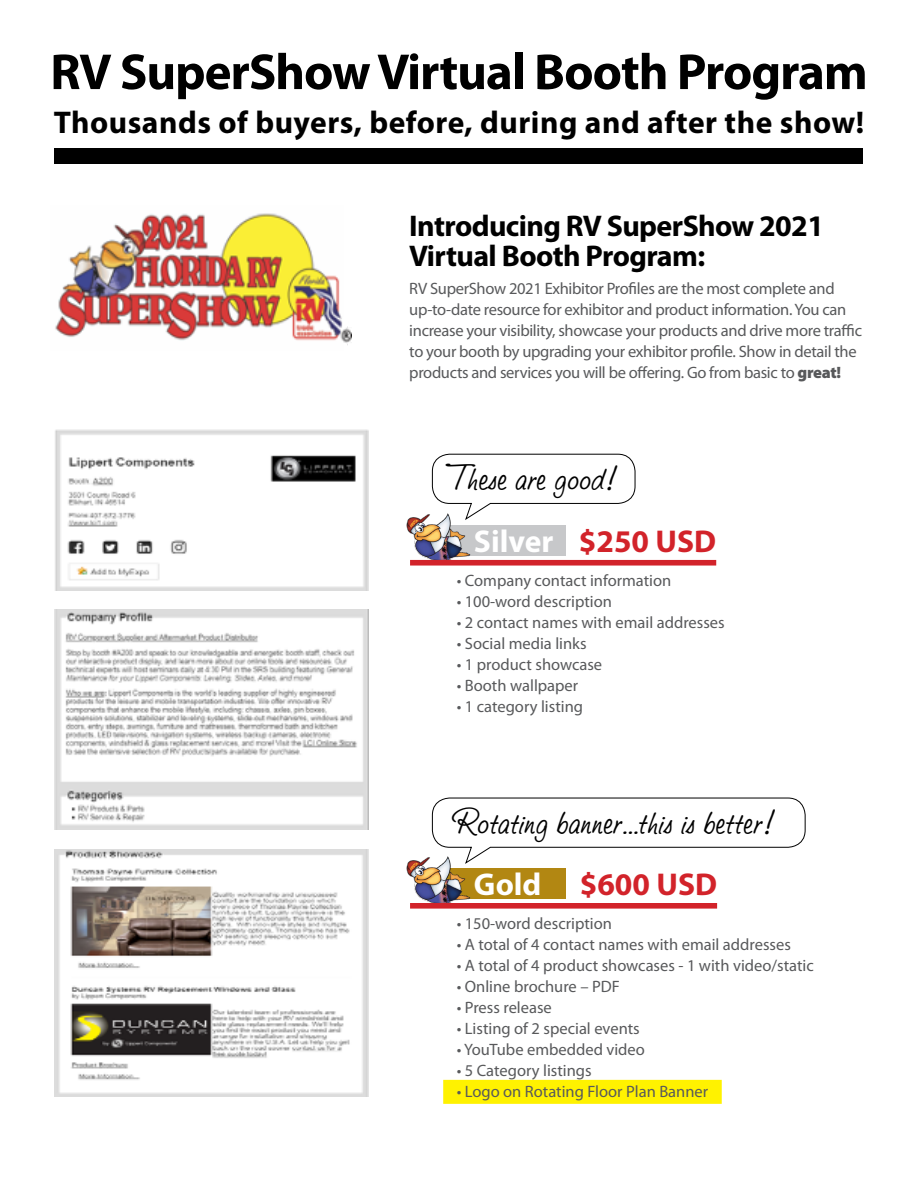
<style>
.page{position:relative;width:918px;height:1188px;background:#fff}
.page>*{position:absolute;margin:0;border:0;box-sizing:border-box;transform-origin:0 0}
.t1{font:700 51px "Myriad Pro";letter-spacing:-.02em;color:#000}
.t2{font:40.5px "AT Studio Script";color:#000}
.t3{font:700 31.65px "Myriad Pro";color:#d2232a}
.t4{font:700 31.5px "Myriad Pro";letter-spacing:.015em;color:#000}
.t5{font:700 30px/30px "Myriad Pro";letter-spacing:-.02em;color:#000}
.t6{font:16.5px/21px "Myriad Pro";letter-spacing:-.005em;color:#58595b}
.s1{font-weight:900}
.s2{color:#fff}
</style>
<div class="page">
<div style="left:55px;top:148px;width:808px;height:15px;background:#000"></div>
<div style="left:446px;top:868px;width:119px;height:31px;background:#b28712"></div>
<img style="left:406px;top:857px;width:65px;height:46px">
<div style="left:446px;top:525px;width:119px;height:31px;background:#c7c8ca"></div>
<img style="left:406px;top:514px;width:65px;height:46px">
<div style="left:410px;top:560px;width:306px;height:6px;background:#d2232a"></div>
<div style="left:410px;top:903px;width:307px;height:6px;background:#d2232a"></div>
<div style="left:443px;top:1080px;width:279px;height:24px;background:#fff200"></div>
<svg style="left:432px;top:453px;width:204px;height:68px"></svg>
<svg style="left:432px;top:797px;width:374px;height:68px"></svg>
<img style="left:55px;top:213px;width:296px;height:132px">
<img style="left:55px;top:609px;width:313px;height:221px">
<img style="left:55px;top:429px;width:313px;height:162px">
<img style="left:55px;top:849px;width:313px;height:247px">
<h1 class="t1" style="left:50px;top:43px;width:819px">RV SuperShow Virtual Booth Program</h1>
<h3 class="t4" style="left:54px;top:104px;width:812px">Thousands of buyers, before, during and after the show!</h3>
<h3 class="t5" style="left:409px;top:211px;width:416px">Introducing RV SuperShow 2021<br>Virtual Booth Program:</h3>
<p class="t6" style="left:409px;top:278px;width:454px">RV SuperShow 2021 Exhibitor Profiles are the most complete and up-to-date resource for exhibitor and product information. You can increase your visibility, showcase your products and drive more traffic to your booth by upgrading your exhibitor profile. Show in detail the products and services you will be offering. Go from basic to <span class="s1">great!</span></p>
<h2 class="t2" style="left:451px;top:456px;width:169px">These are good!</h2>
<h3 class="t3" style="left:474px;top:523px;width:244px"><span class="s2">Silver</span> $250 USD</h3>
<p class="t6" style="left:457px;top:570px;width:216px">• Company contact information</p>
<p class="t6" style="left:457px;top:591px;width:157px">• 100-word description</p>
<p class="t6" style="left:457px;top:612px;width:269px">• 2 contact names with email addresses</p>
<p class="t6" style="left:457px;top:633px;width:131px">• Social media links</p>
<p class="t6" style="left:457px;top:654px;width:147px">• 1 product showcase</p>
<p class="t6" style="left:457px;top:675px;width:123px">• Booth wallpaper</p>
<p class="t6" style="left:457px;top:696px;width:128px">• 1 category listing</p>
<h2 class="t2" style="left:451px;top:800px;width:327px">Rotating banner…this is better!</h2>
<h3 class="t3" style="left:474px;top:866px;width:245px"><span class="s2">Gold</span> $600 USD</h3>
<p class="t6" style="left:457px;top:913px;width:157px">• 150-word description</p>
<p class="t6" style="left:457px;top:934px;width:336px">• A total of 4 contact names with email addresses</p>
<p class="t6" style="left:457px;top:955px;width:359px">• A total of 4 product showcases - 1 with video/static</p>
<p class="t6" style="left:457px;top:976px;width:165px">• Online brochure – PDF</p>
<p class="t6" style="left:457px;top:997px;width:97px">• Press release</p>
<p class="t6" style="left:457px;top:1018px;width:185px">• Listing of 2 special events</p>
<p class="t6" style="left:457px;top:1039px;width:190px">• YouTube embedded video</p>
<p class="t6" style="left:457px;top:1060px;width:136px">• 5 Category listings</p>
<p class="t6" style="left:457px;top:1081px;width:253px">• Logo on Rotating Floor Plan Banner</p>
</div>
